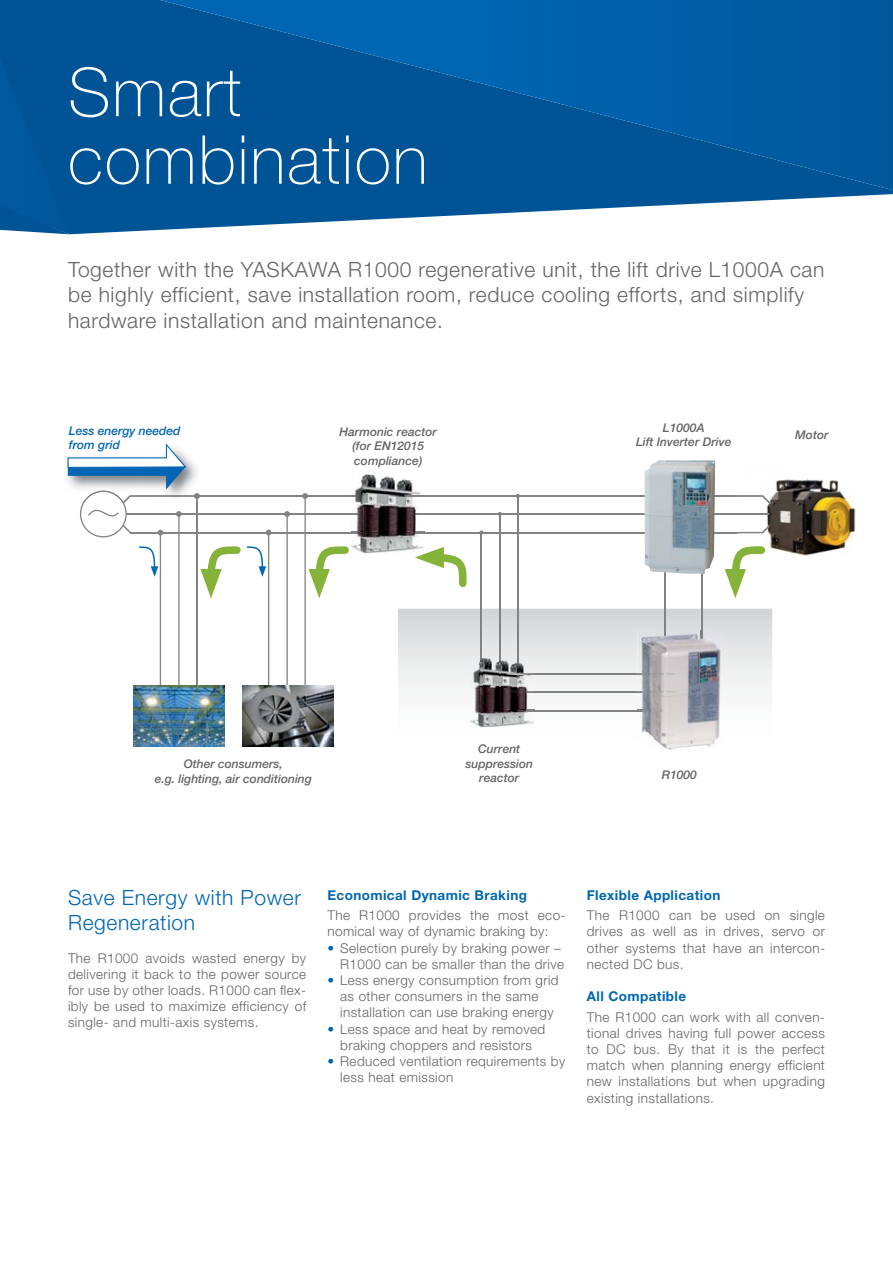
<style>
.page{position:relative;width:893px;height:1263px;background:#fff}
.page>*{position:absolute;margin:0;border:0;box-sizing:border-box;transform-origin:0 0}
.t1{font:100 67.5px/67.5px "Helvetica Neue LT Pro";letter-spacing:.025em;color:#fff}
.t2{font:300 21px/25.2px "Helvetica Neue LT Pro";letter-spacing:.03em;color:#636466}
.t3{font:300 21px/25.2px "Helvetica Neue LT Pro";letter-spacing:.03em;color:#0066b3}
.t4{font:300 13.5px/16.2px "Helvetica Neue LT Pro";letter-spacing:.03em;color:#636466;text-align:justify}
.t5{font:700 13.5px "Helvetica Neue LT Pro";letter-spacing:.03em;color:#0066b3}
.t6{font:italic 500 12px/14.4px "Helvetica Neue LT Pro";color:#636466;text-align:center}
.t7{font:italic 500 12px/14.4px "Helvetica Neue LT Pro";color:#0066b3}
.s1{color:#0066b3}
</style>
<div class="page">
<svg style="left:0;top:0;width:893px;height:234px;background:#1465a4"></svg>
<svg style="left:398px;top:609px;width:374px;height:103px"></svg>
<hr style="left:507px;top:691px;width:168px;height:2px;background:#808285">
<hr style="left:507px;top:673px;width:168px;height:2px;background:#808285">
<hr style="left:701px;top:527px;width:1px;height:169px;background:#808285">
<hr style="left:507px;top:710px;width:168px;height:1px;background:#808285">
<hr style="left:664px;top:527px;width:2px;height:169px;background:#808285">
<hr style="left:499px;top:514px;width:2px;height:182px;background:#808285">
<hr style="left:517px;top:496px;width:2px;height:200px;background:#808285">
<hr style="left:481px;top:533px;width:1px;height:163px;background:#808285">
<hr style="left:126px;top:513px;width:556px;height:2px;background:#808285">
<hr style="left:246px;top:513px;width:525px;height:2px;background:#808285">
<hr style="left:178px;top:514px;width:2px;height:186px;background:#808285">
<hr style="left:286px;top:514px;width:2px;height:186px;background:#808285">
<hr style="left:130px;top:495px;width:633px;height:2px;background:#808285">
<hr style="left:196px;top:496px;width:2px;height:200px;background:#808285">
<hr style="left:304px;top:496px;width:2px;height:200px;background:#808285">
<hr style="left:130px;top:532px;width:633px;height:1px;background:#808285">
<hr style="left:160px;top:533px;width:1px;height:163px;background:#808285">
<hr style="left:268px;top:533px;width:1px;height:163px;background:#808285">
<svg style="left:479px;top:530px;width:5px;height:5px"></svg>
<svg style="left:266px;top:530px;width:6px;height:5px"></svg>
<svg style="left:284px;top:511px;width:6px;height:6px"></svg>
<svg style="left:302px;top:493px;width:6px;height:6px"></svg>
<svg style="left:309px;top:546px;width:40px;height:52px"></svg>
<svg style="left:415px;top:547px;width:52px;height:41px"></svg>
<svg style="left:725px;top:553px;width:21px;height:45px"></svg>
<svg style="left:139px;top:546px;width:19px;height:31px"></svg>
<svg style="left:200px;top:546px;width:66px;height:52px"></svg>
<img style="left:66px;top:443px;width:131px;height:48px">
<img style="left:186px;top:495px;width:8px;height:2px">
<svg style="left:194px;top:493px;width:6px;height:9px"></svg>
<svg style="left:68px;top:444px;width:118px;height:93px"></svg>
<img style="left:243px;top:686px;width:90px;height:60px">
<img style="left:134px;top:686px;width:91px;height:60px">
<img style="left:351px;top:474px;width:73px;height:79px">
<img style="left:351px;top:513px;width:73px;height:2px">
<img style="left:351px;top:495px;width:73px;height:2px">
<img style="left:351px;top:532px;width:73px;height:1px">
<img style="left:470px;top:658px;width:64px;height:69px">
<img style="left:507px;top:691px;width:27px;height:2px">
<img style="left:507px;top:673px;width:27px;height:2px">
<svg style="left:507px;top:710px;width:27px;height:1px"></svg>
<img style="left:499px;top:658px;width:2px;height:38px">
<img style="left:517px;top:658px;width:2px;height:38px">
<img style="left:481px;top:658px;width:1px;height:38px">
<img style="left:637px;top:631px;width:84px;height:119px">
<img style="left:637px;top:691px;width:38px;height:2px">
<img style="left:637px;top:673px;width:38px;height:2px">
<img style="left:701px;top:631px;width:1px;height:65px">
<img style="left:637px;top:710px;width:38px;height:1px">
<img style="left:664px;top:631px;width:2px;height:65px">
<img style="left:644px;top:460px;width:71px;height:114px">
<img style="left:766px;top:479px;width:90px;height:77px">
<svg style="left:737px;top:524px;width:34px;height:10px"></svg>
<svg style="left:737px;top:495px;width:34px;height:9px"></svg>
<img style="left:737px;top:546px;width:28px;height:11px">
<h1 class="t1" style="left:68px;top:67px;width:361px">Smart combination</h1>
<h2 class="t2" style="left:68px;top:260px;width:758px">Together with the YASKAWA R1000 regenerative unit, the lift drive L1000A can be highly efficient, save installation room, reduce cooling efforts, and simplify hardware installation and maintenance.</h2>
<p class="t7" style="left:69px;top:424px;width:113px">Less energy needed from grid</p>
<p class="t6" style="left:340px;top:426px;width:99px">Harmonic reactor (for EN12015 compliance)</p>
<p class="t6" style="left:636px;top:422px;width:97px">L1000A<br>Lift Inverter Drive</p>
<p class="t6" style="left:795px;top:429px;width:35px">Motor</p>
<p class="t6" style="left:155px;top:758px;width:159px">Other consumers,<br>e.g. lighting, air conditioning</p>
<p class="t6" style="left:465px;top:743px;width:69px">Current suppression reactor</p>
<p class="t6" style="left:662px;top:769px;width:37px">R1000</p>
<h2 class="t3" style="left:68px;top:887px;width:235px">Save Energy with Power<br>Regeneration</h2>
<p class="t4" style="left:68px;top:951px;width:240px">The R1000 avoids wasted energy by delivering it back to the power source for use by other loads. R1000 can flex&shy;ibly be used to maximize efficiency of single- and multi-axis systems.</p>
<p class="t5" style="left:327px;top:890px;width:201px">Economical Dynamic Braking</p>
<p class="t4" style="left:327px;top:909px;width:240px">The R1000 provides the most eco&shy;nomical way of dynamic braking by:</p>
<p class="t4" style="left:327px;top:941px;width:238px;text-align:right"><span class="s1">•</span> Selection purely by braking power –<br>R1000 can be smaller than the drive</p>
<p class="t4" style="left:327px;top:974px;width:233px;text-align:center"><span class="s1">•</span> Less energy consumption from grid as other consumers in the same installation can use braking energy</p>
<p class="t4" style="left:327px;top:1022px;width:219px;text-align:center"><span class="s1">•</span> Less space and heat by removed braking choppers and resistors</p>
<p class="t4" style="left:340px;top:1055px;width:227px;text-indent:-13px"><span class="s1">•</span> Reduced ventilation requirements by less heat emission</p>
<p class="t5" style="left:587px;top:890px;width:135px">Flexible Application</p>
<p class="t4" style="left:587px;top:909px;width:240px">The R1000 can be used on single drives as well as in drives, servo or other systems that have an intercon&shy;nected DC bus.</p>
<p class="t5" style="left:587px;top:991px;width:101px">All Compatible</p>
<p class="t4" style="left:587px;top:1010px;width:240px">The R1000 can work with all conven&shy;tional drives having full power access to DC bus. By that it is the perfect match when planning energy efficient new installations but when upgrading existing installations.</p>
</div>
